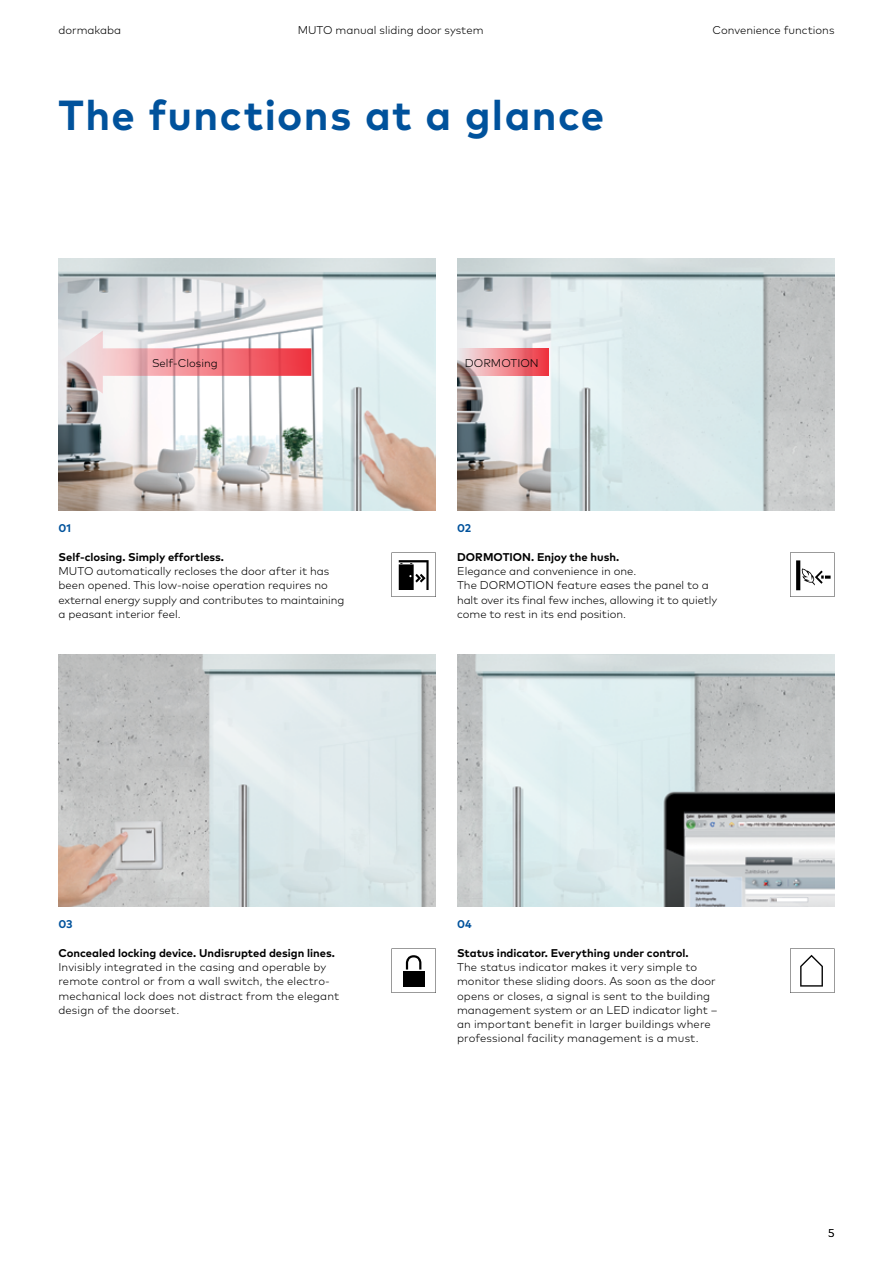
<style>
.page{position:relative;width:893px;height:1263px;background:#fff}
.page>*{position:absolute;margin:0;border:0;box-sizing:border-box;transform-origin:0 0}
.t1{font:700 42px "Mark Pro";letter-spacing:.035em;color:#00529c}
.t2{font:300 11.25px/14.2px "Mark Pro";color:#000}
.t3{font:700 11.25px "Mark Pro";color:#000}
.t4{font:700 11.25px "Mark Pro";letter-spacing:-.005em;color:#00529c}
</style>
<div class="page">
<img style="left:58px;top:259px;width:378px;height:252px">
<img style="left:457px;top:259px;width:377px;height:252px">
<img style="left:457px;top:655px;width:377px;height:252px">
<img style="left:58px;top:655px;width:378px;height:252px">
<svg style="left:58px;top:331px;width:253px;height:63px"></svg>
<svg style="left:457px;top:349px;width:91px;height:27px;background:#e8888e"></svg>
<svg style="left:391px;top:553px;width:45px;height:44px"></svg>
<svg style="left:790px;top:948px;width:44px;height:45px"></svg>
<svg style="left:391px;top:948px;width:45px;height:45px"></svg>
<svg style="left:790px;top:552px;width:44px;height:45px"></svg>
<p class="t2" style="left:58px;top:22px;width:64px">dormakaba</p>
<p class="t2" style="left:298px;top:22px;width:187px">MUTO manual sliding door system</p>
<p class="t2" style="left:713px;top:22px;width:123px">Convenience functions</p>
<h1 class="t1" style="left:58px;top:84px;width:547px">The functions at a glance</h1>
<p class="t2" style="left:152px;top:355px;width:67px">Self-Closing</p>
<p class="t2" style="left:465px;top:355px;width:75px">DORMOTION</p>
<p class="t4" style="left:58px;top:520px;width:14px">01</p>
<p class="t3" style="left:58px;top:548px;width:167px">Self-closing. Simply effortless.</p>
<p class="t2" style="left:58px;top:563px;width:287px">MUTO automatically recloses the door after it has been opened. This low-noise operation requires no external energy supply and contributes to maintaining a peasant interior feel.</p>
<p class="t4" style="left:457px;top:520px;width:16px">02</p>
<p class="t3" style="left:457px;top:548px;width:164px">DORMOTION. Enjoy the hush.</p>
<p class="t2" style="left:457px;top:563px;width:262px">Elegance and convenience in one.<br>The DORMOTION feature eases the panel to a halt over its final few inches, allowing it to quietly come to rest in its end position.</p>
<p class="t4" style="left:58px;top:916px;width:16px">03</p>
<p class="t3" style="left:58px;top:944px;width:278px">Concealed locking device. Undisrupted design lines.</p>
<p class="t2" style="left:58px;top:959px;width:282px">Invisibly integrated in the casing and operable by remote control or from a wall switch, the electro&shy;mechanical lock does not distract from the elegant design of the doorset.</p>
<p class="t4" style="left:457px;top:916px;width:16px">04</p>
<p class="t3" style="left:457px;top:944px;width:233px">Status indicator. Everything under control.</p>
<p class="t2" style="left:457px;top:959px;width:262px">The status indicator makes it very simple to monitor these sliding doors. As soon as the door opens or closes, a signal is sent to the building management system or an LED indicator light – an important benefit in larger buildings where professional facility management is a must.</p>
<p class="t2" style="left:828px;top:1225px;width:8px">5</p>
</div>
